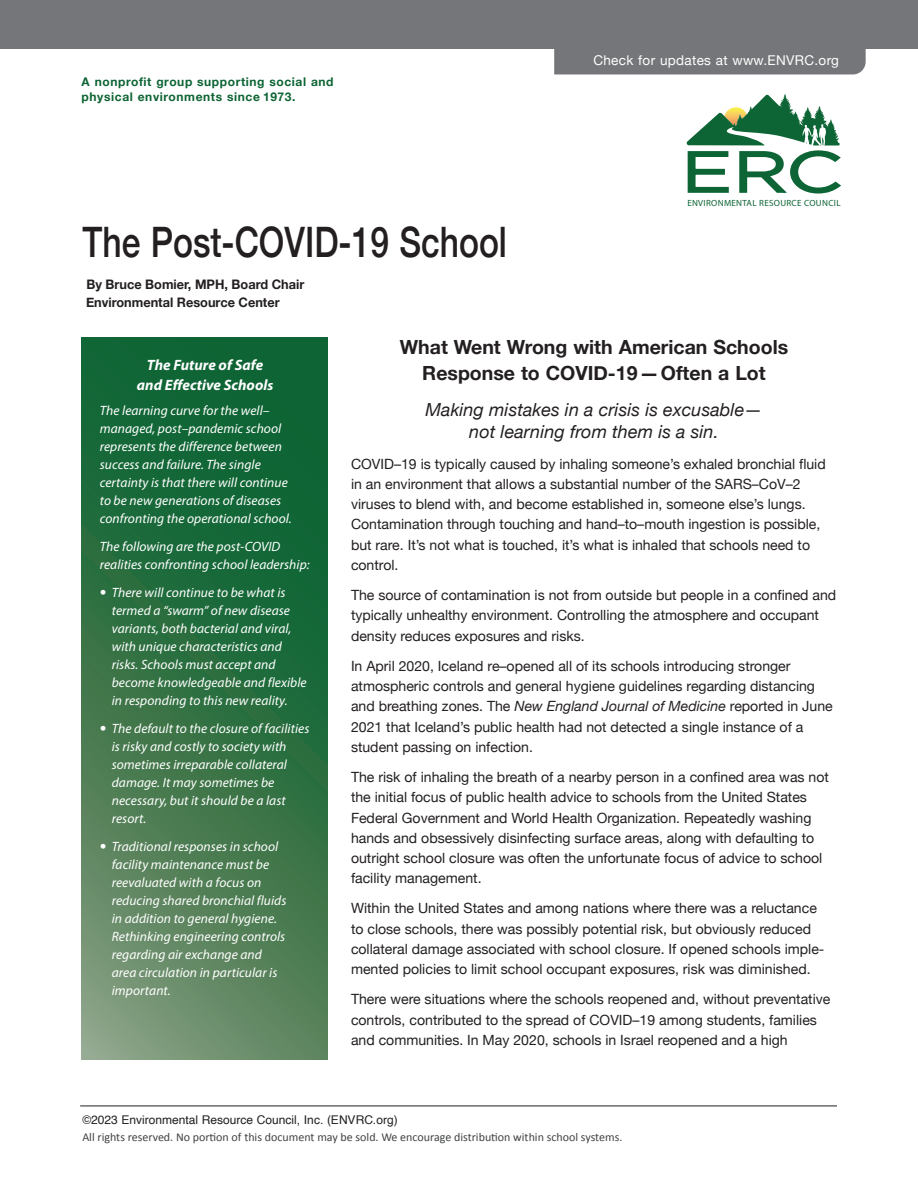
<style>
.page{position:relative;width:918px;height:1188px;background:#fff}
.page>*{position:absolute;margin:0;border:0;box-sizing:border-box;transform-origin:0 0}
.t1{font:500 42px "Helvetica Neue";color:#231f20;scale:.8 1}
.Header_black{font:700 19.5px/25.5px "Helvetica Neue";color:#231f20;text-align:center}
.Paragraph_Style_1{font:italic 18px/22.5px "Helvetica Neue";letter-spacing:.005em;color:#231f20;text-align:center}
.Paragraph_Style_1-2{font:italic 700 15px/20.2px "Myriad Pro";color:#fff;text-align:center}
.Paragraph_Style_1-3{font:14.1px/20.2px "Helvetica Neue";color:#231f20}
.Paragraph_Style_1-4{font:italic 13.5px/18px "Myriad Pro";letter-spacing:.005em;color:#fff}
.t2{font:13.5px "Helvetica Neue";letter-spacing:.025em;color:#fff}
.Paragraph_Style_1-5{font:700 13.2px/18px "Helvetica Neue";color:#231f20}
.Body_text{font:12px "Calibri";color:#414243}
.Header_black-2{font:700 12px/14.4px "Helvetica Neue";letter-spacing:.05em;color:#0d6434}
.t3{font:12px "Helvetica";color:#231f20}
.t4{font:9px "Myriad Pro";letter-spacing:.035em;color:#0d6434}
.s1{font-size:14.1px}
.s2{font-style:italic}
</style>
<div class="page">
<svg style="left:81px;top:337px;width:246px;height:722px;background:#357448"></svg>
<svg style="left:687px;top:94px;width:154px;height:100px"></svg>
<div style="left:554px;top:49px;width:312px;height:25px;background:#757679"></div>
<div style="left:0;top:0;width:918px;height:49px;background:#757679"></div>
<hr style="left:80px;top:1106px;width:757px;height:1px;background:#231f20">
<svg style="left:101px;top:589px;width:5px;height:5px"></svg>
<svg style="left:101px;top:725px;width:5px;height:5px"></svg>
<svg style="left:101px;top:843px;width:5px;height:5px"></svg>
<p class="Header_black-2" style="left:82px;top:75px;width:254px">A nonprofit group supporting social and physical environments since 1973.</p>
<p class="t1" style="left:82px;top:208px;width:532px">The Post-COVID-19 School</p>
<p class="Paragraph_Style_1-5" style="left:86px;top:276px;width:220px">By Bruce Bomier, MPH, Board Chair<br>Environmental Resource Center</p>
<p class="t2" style="left:593px;top:50px;width:247px">Check for updates at www.ENVRC.org</p>
<p class="t4" style="left:687px;top:198px;width:155px">ENVIRONMENTAL RESOURCE COUNCIL</p>
<p class="Paragraph_Style_1-2" style="left:137px;top:354px;width:138px">The Future of Safe and Effective School<span class="s1">s</span></p>
<p class="Paragraph_Style_1-4" style="left:100px;top:401px;width:193px">The learning curve for the well– managed, post–pandemic school represents the difference between success and failure. The single certainty is that there will continue to be new generations of diseases confronting the operational school.</p>
<p class="Paragraph_Style_1-4" style="left:100px;top:537px;width:211px">The following are the post-COVID realities confronting school leadership:</p>
<p class="Paragraph_Style_1-4" style="left:112px;top:583px;width:196px">There will continue to be what is termed a “swarm” of new disease variants, both bacterial and viral, with unique characteristics and risks. Schools must accept and become knowledgeable and flexible in responding to this new reality.</p>
<p class="Paragraph_Style_1-4" style="left:112px;top:719px;width:199px">The default to the closure of facilities is risky and costly to society with sometimes irreparable collateral damage. It may sometimes be necessary, but it should be a last resort.</p>
<p class="Paragraph_Style_1-4" style="left:112px;top:837px;width:176px">Traditional responses in school facility maintenance must be reevaluated with a focus on reducing shared bronchial fluids in addition to general hygiene.<br>Rethinking engineering controls regarding air exchange and area circulation in particular is important.</p>
<p class="Header_black" style="left:400px;top:335px;width:390px">What Went Wrong with American Schools<br>Response to COVID-19—Often a Lot</p>
<p class="Paragraph_Style_1" style="left:426px;top:399px;width:338px">Making mistakes in a crisis is excusable— not learning from them is a sin.</p>
<p class="Paragraph_Style_1-3" style="left:351px;top:454px;width:476px">COVID–19 is typically caused by inhaling someone’s exhaled bronchial fluid in an environment that allows a substantial number of the SARS–CoV–2 viruses to blend with, and become established in, someone else’s lungs.<br>Contamination through touching and hand–to–mouth ingestion is possible, but rare. It’s not what is touched, it’s what is inhaled that schools need to control.</p>
<p class="Paragraph_Style_1-3" style="left:351px;top:586px;width:487px">The source of contamination is not from outside but people in a confined and typically unhealthy environment. Controlling the atmosphere and occupant density reduces exposures and risks.</p>
<p class="Paragraph_Style_1-3" style="left:351px;top:656px;width:483px">In April 2020, Iceland re–opened all of its schools introducing stronger atmospheric controls and general hygiene guidelines regarding distancing and breathing zones. The <span class="s2">New England Journal of Medicine</span> reported in June 2021 that Iceland’s public health had not detected a single instance of a student passing on infection.</p>
<p class="Paragraph_Style_1-3" style="left:351px;top:768px;width:479px">The risk of inhaling the breath of a nearby person in a confined area was not the initial focus of public health advice to schools from the United States Federal Government and World Health Organization. Repeatedly washing hands and obsessively disinfecting surface areas, along with defaulting to outright school closure was often the unfortunate focus of advice to school facility management.</p>
<p class="Paragraph_Style_1-3" style="left:351px;top:899px;width:475px">Within the United States and among nations where there was a reluctance to close schools, there was possibly potential risk, but obviously reduced collateral damage associated with school closure. If opened schools imple&shy;mented policies to limit school occupant exposures, risk was diminished.</p>
<p class="Paragraph_Style_1-3" style="left:351px;top:990px;width:481px">There were situations where the schools reopened and, without preventative controls, contributed to the spread of COVID–19 among students, families and communities. In May 2020, schools in Israel reopened and a high</p>
<p class="t3" style="left:82px;top:1111px;width:317px">©2023 Environmental Resource Council, Inc. (ENVRC.org)</p>
<p class="Body_text" style="left:82px;top:1129px;width:542px">All rights reserved. No portion of this document may be sold. We encourage distribution within school systems.</p>
</div>
